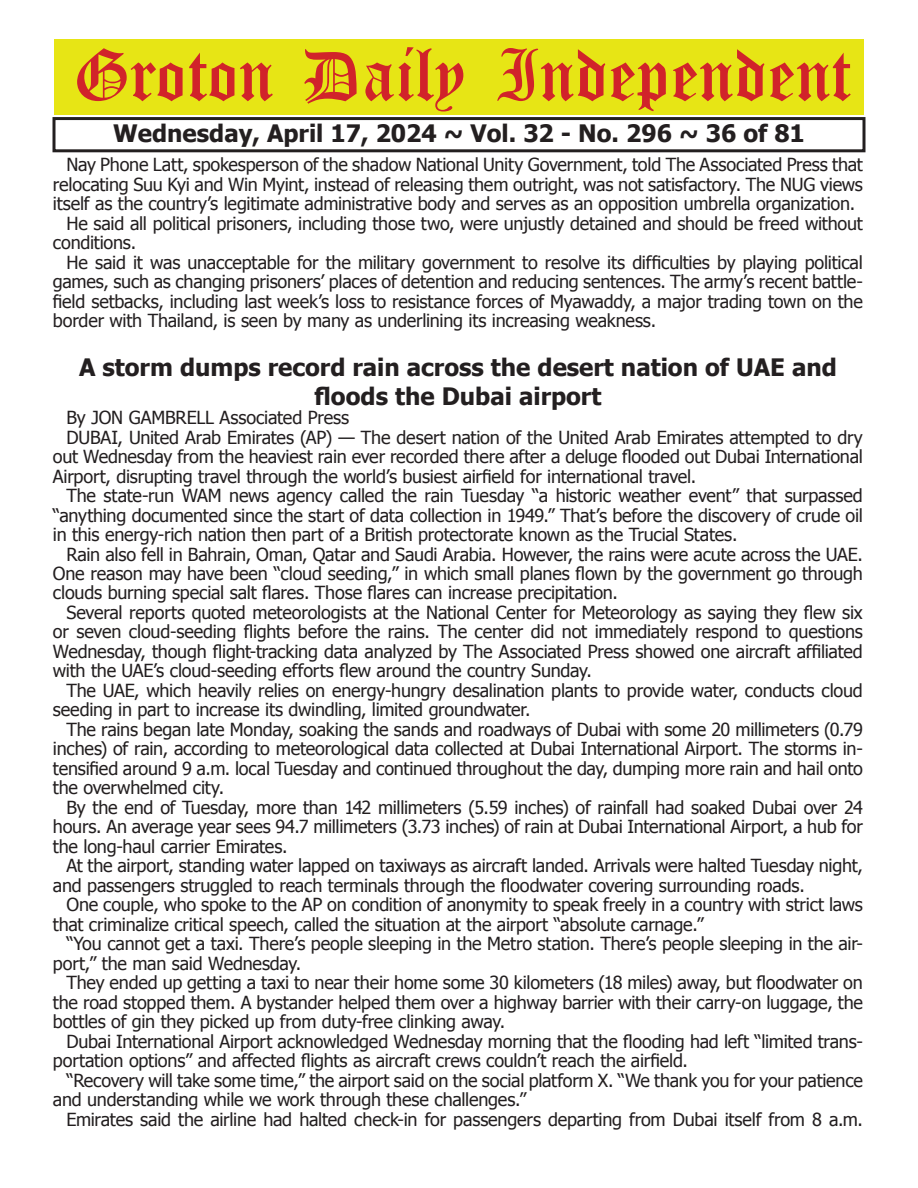
<style>
.page{position:relative;width:918px;height:1188px;background:#fff}
.page>*{position:absolute;margin:0;border:0;box-sizing:border-box;transform-origin:0 0}
.t1{font:54px "Old English Five";color:#d1232a}
.t2{font:700 24px/28.8px "Tahoma";color:#231f20;text-align:center}
.t3{font:18px "Tahoma";letter-spacing:-.01em;color:#231f20}
</style>
<div class="page">
<div style="left:52px;top:117px;width:814px;height:35px;border:3px solid #231f20"></div>
<div style="left:54px;top:40px;width:810px;height:75px;background:#e7e515"></div>
<h1 class="t1" style="left:73px;top:50px;width:779px">Groton Daily Independent</h1>
<h2 class="t2" style="left:113px;top:117px;width:693px">Wednesday, April 17, 2024 ~ Vol. 32 - No. 296 ~ 36 of 81</h2>
<p class="t3" style="left:66px;top:153px;width:798px">Nay Phone Latt, spokesperson of the shadow National Unity Government, told The Associated Press that</p>
<p class="t3" style="left:53px;top:172px;width:812px">relocating Suu Kyi and Win Myint, instead of releasing them outright, was not satisfactory. The NUG views</p>
<p class="t3" style="left:53px;top:192px;width:804px">itself as the country’s legitimate administrative body and serves as an opposition umbrella organization.</p>
<p class="t3" style="left:66px;top:211px;width:798px">He said all political prisoners, including those two, were unjustly detained and should be freed without</p>
<p class="t3" style="left:53px;top:231px;width:85px">conditions.</p>
<p class="t3" style="left:66px;top:250px;width:798px">He said it was unacceptable for the military government to resolve its difficulties by playing political</p>
<p class="t3" style="left:53px;top:270px;width:812px">games, such as changing prisoners’ places of detention and reducing sentences. The army’s recent battle-</p>
<p class="t3" style="left:53px;top:289px;width:812px">field setbacks, including last week’s loss to resistance forces of Myawaddy, a major trading town on the</p>
<p class="t3" style="left:53px;top:309px;width:605px">border with Thailand, is seen by many as underlining its increasing weakness.</p>
<h2 class="t2" style="left:79px;top:351px;width:759px">A storm dumps record rain across the desert nation of UAE and floods the Dubai airport</h2>
<p class="t3" style="left:66px;top:405px;width:284px">By JON GAMBRELL Associated Press</p>
<p class="t3" style="left:66px;top:425px;width:798px">DUBAI, United Arab Emirates (AP) — The desert nation of the United Arab Emirates attempted to dry</p>
<p class="t3" style="left:53px;top:444px;width:811px">out Wednesday from the heaviest rain ever recorded there after a deluge flooded out Dubai International</p>
<p class="t3" style="left:53px;top:464px;width:645px">Airport, disrupting travel through the world’s busiest airfield for international travel.</p>
<p class="t3" style="left:66px;top:483px;width:798px">The state-run WAM news agency called the rain Tuesday “a historic weather event” that surpassed</p>
<p class="t3" style="left:53px;top:503px;width:811px">“anything documented since the start of data collection in 1949.” That’s before the discovery of crude oil</p>
<p class="t3" style="left:53px;top:522px;width:686px">in this energy-rich nation then part of a British protectorate known as the Trucial States.</p>
<p class="t3" style="left:66px;top:542px;width:798px">Rain also fell in Bahrain, Oman, Qatar and Saudi Arabia. However, the rains were acute across the UAE.</p>
<p class="t3" style="left:53px;top:561px;width:812px">One reason may have been “cloud seeding,” in which small planes flown by the government go through</p>
<p class="t3" style="left:53px;top:581px;width:566px">clouds burning special salt flares. Those flares can increase precipitation.</p>
<p class="t3" style="left:66px;top:600px;width:798px">Several reports quoted meteorologists at the National Center for Meteorology as saying they flew six</p>
<p class="t3" style="left:53px;top:620px;width:811px">or seven cloud-seeding flights before the rains. The center did not immediately respond to questions</p>
<p class="t3" style="left:53px;top:639px;width:812px">Wednesday, though flight-tracking data analyzed by The Associated Press showed one aircraft affiliated</p>
<p class="t3" style="left:53px;top:659px;width:541px">with the UAE’s cloud-seeding efforts flew around the country Sunday.</p>
<p class="t3" style="left:66px;top:678px;width:798px">The UAE, which heavily relies on energy-hungry desalination plants to provide water, conducts cloud</p>
<p class="t3" style="left:53px;top:698px;width:479px">seeding in part to increase its dwindling, limited groundwater.</p>
<p class="t3" style="left:66px;top:717px;width:798px">The rains began late Monday, soaking the sands and roadways of Dubai with some 20 millimeters (0.79</p>
<p class="t3" style="left:53px;top:737px;width:812px">inches) of rain, according to meteorological data collected at Dubai International Airport. The storms in-</p>
<p class="t3" style="left:53px;top:756px;width:812px">tensified around 9 a.m. local Tuesday and continued throughout the day, dumping more rain and hail onto</p>
<p class="t3" style="left:53px;top:776px;width:173px">the overwhelmed city.</p>
<p class="t3" style="left:66px;top:795px;width:798px">By the end of Tuesday, more than 142 millimeters (5.59 inches) of rainfall had soaked Dubai over 24</p>
<p class="t3" style="left:53px;top:815px;width:812px">hours. An average year sees 94.7 millimeters (3.73 inches) of rain at Dubai International Airport, a hub for</p>
<p class="t3" style="left:53px;top:834px;width:236px">the long-haul carrier Emirates.</p>
<p class="t3" style="left:66px;top:854px;width:798px">At the airport, standing water lapped on taxiways as aircraft landed. Arrivals were halted Tuesday night,</p>
<p class="t3" style="left:53px;top:873px;width:753px">and passengers struggled to reach terminals through the floodwater covering surrounding roads.</p>
<p class="t3" style="left:66px;top:893px;width:798px">One couple, who spoke to the AP on condition of anonymity to speak freely in a country with strict laws</p>
<p class="t3" style="left:53px;top:912px;width:652px">that criminalize critical speech, called the situation at the airport “absolute carnage.”</p>
<p class="t3" style="left:66px;top:932px;width:798px">“You cannot get a taxi. There’s people sleeping in the Metro station. There’s people sleeping in the air-</p>
<p class="t3" style="left:53px;top:951px;width:250px">port,” the man said Wednesday.</p>
<p class="t3" style="left:66px;top:971px;width:798px">They ended up getting a taxi to near their home some 30 kilometers (18 miles) away, but floodwater on</p>
<p class="t3" style="left:53px;top:990px;width:812px">the road stopped them. A bystander helped them over a highway barrier with their carry-on luggage, the</p>
<p class="t3" style="left:53px;top:1010px;width:454px">bottles of gin they picked up from duty-free clinking away.</p>
<p class="t3" style="left:66px;top:1029px;width:798px">Dubai International Airport acknowledged Wednesday morning that the flooding had left “limited trans-</p>
<p class="t3" style="left:53px;top:1049px;width:637px">portation options” and affected flights as aircraft crews couldn’t reach the airfield.</p>
<p class="t3" style="left:66px;top:1068px;width:798px">“Recovery will take some time,” the airport said on the social platform X. “We thank you for your patience</p>
<p class="t3" style="left:53px;top:1088px;width:475px">and understanding while we work through these challenges.”</p>
<p class="t3" style="left:66px;top:1107px;width:798px">Emirates said the airline had halted check-in for passengers departing from Dubai itself from 8 a.m.</p>
</div>
